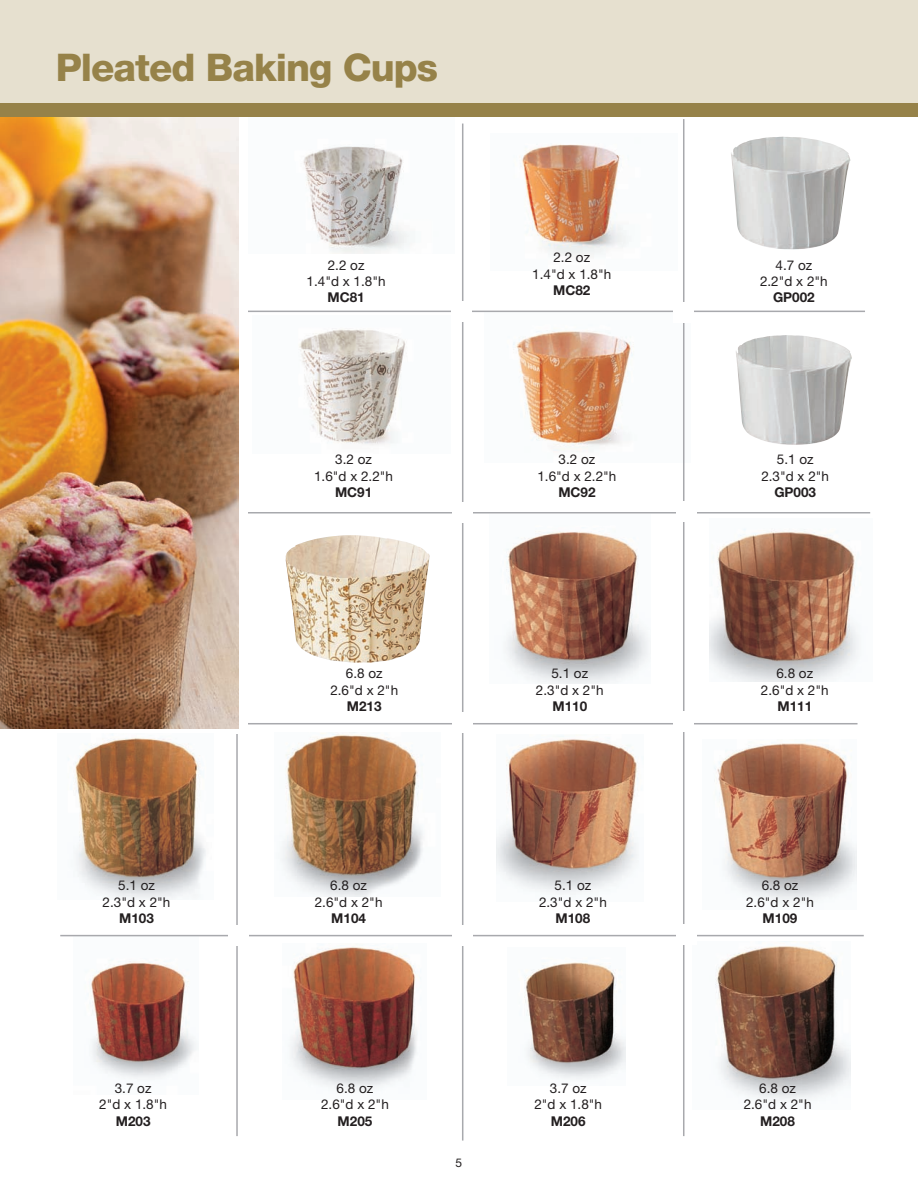
<style>
.page{position:relative;width:918px;height:1188px;background:#fff}
.page>*{position:absolute;margin:0;border:0;box-sizing:border-box;transform-origin:0 0}
.t1{font:800 38.25px "Helvetica Neue";letter-spacing:-.025em;color:#968249}
.t2{font:13.5px/16.2px "Helvetica Neue";color:#231f20;text-align:center}
.t3{font:700 13.5px "Helvetica Neue";color:#231f20}
.t4{font:12px "Helvetica Neue";color:#231f20}
</style>
<div class="page">
<img style="left:710px;top:529px;width:149px;height:152px">
<img style="left:496px;top:736px;width:142px;height:159px">
<img style="left:714px;top:743px;width:143px;height:160px">
<img style="left:731px;top:137px;width:119px;height:113px">
<img style="left:520px;top:144px;width:108px;height:112px">
<img style="left:484px;top:312px;width:201px;height:151px">
<img style="left:74px;top:936px;width:124px;height:143px">
<img style="left:524px;top:960px;width:101px;height:120px">
<img style="left:68px;top:734px;width:138px;height:165px">
<img style="left:505px;top:531px;width:144px;height:153px">
<img style="left:281px;top:733px;width:142px;height:164px">
<img style="left:290px;top:947px;width:127px;height:143px">
<img style="left:715px;top:946px;width:135px;height:156px">
<img style="left:285px;top:535px;width:145px;height:128px">
<img style="left:248px;top:116px;width:206px;height:138px">
<img style="left:299px;top:328px;width:107px;height:117px">
<img style="left:736px;top:335px;width:116px;height:110px">
<div style="left:0;top:0;width:918px;height:103px;background:#e6e0cf"></div>
<hr style="left:236px;top:724px;width:2px;height:412px;background:#a8a9ad">
<hr style="left:462px;top:124px;width:1px;height:1017px;background:#a8a9ad">
<hr style="left:683px;top:119px;width:1px;height:1017px;background:#a8a9ad">
<hr style="left:60px;top:935px;width:804px;height:1px;background:#a8a9ad">
<hr style="left:54px;top:723px;width:804px;height:1px;background:#a8a9ad">
<hr style="left:239px;top:512px;width:631px;height:2px;background:#a8a9ad">
<hr style="left:239px;top:311px;width:626px;height:1px;background:#a8a9ad">
<div style="left:227px;top:303px;width:20px;height:20px;background:#fff"></div>
<div style="left:674px;top:711px;width:20px;height:21px;background:#fff"></div>
<div style="left:452px;top:712px;width:21px;height:20px;background:#fff"></div>
<div style="left:228px;top:714px;width:20px;height:20px;background:#fff"></div>
<div style="left:227px;top:502px;width:20px;height:20px;background:#fff"></div>
<div style="left:452px;top:925px;width:21px;height:21px;background:#fff"></div>
<div style="left:676px;top:925px;width:20px;height:20px;background:#fff"></div>
<div style="left:228px;top:926px;width:20px;height:20px;background:#fff"></div>
<div style="left:453px;top:503px;width:20px;height:20px;background:#fff"></div>
<div style="left:451px;top:301px;width:21px;height:20px;background:#fff"></div>
<div style="left:676px;top:501px;width:20px;height:21px;background:#fff"></div>
<div style="left:674px;top:303px;width:20px;height:20px;background:#fff"></div>
<img style="left:0;top:116px;width:238px;height:613px">
<div style="left:0;top:103px;width:918px;height:13px;background:#968249"></div>
<h1 class="t1" style="left:56px;top:53px;width:384px">Pleated Baking Cups</h1>
<p class="t2" style="left:103px;top:879px;width:69px">5.1 oz<br>2.3"d x 2"h</p>
<p class="t3" style="left:119px;top:913px;width:36px">M103</p>
<p class="t2" style="left:99px;top:1082px;width:69px">3.7 oz<br>2"d x 1.8"h</p>
<p class="t3" style="left:116px;top:1116px;width:36px">M203</p>
<p class="t2" style="left:307px;top:258px;width:81px">2.2 oz<br>1.4"d x 1.8"h</p>
<p class="t3" style="left:328px;top:293px;width:39px">MC81</p>
<p class="t2" style="left:314px;top:453px;width:81px">3.2 oz<br>1.6"d x 2.2"h</p>
<p class="t3" style="left:335px;top:487px;width:39px">MC91</p>
<p class="t2" style="left:330px;top:667px;width:69px">6.8 oz<br>2.6"d x 2"h</p>
<p class="t3" style="left:347px;top:701px;width:36px">M213</p>
<p class="t2" style="left:315px;top:879px;width:69px">6.8 oz<br>2.6"d x 2"h</p>
<p class="t3" style="left:331px;top:913px;width:36px">M104</p>
<p class="t2" style="left:321px;top:1082px;width:69px">6.8 oz<br>2.6"d x 2"h</p>
<p class="t3" style="left:338px;top:1116px;width:36px">M205</p>
<p class="t4" style="left:456px;top:1158px;width:8px">5</p>
<p class="t2" style="left:532px;top:251px;width:81px">2.2 oz<br>1.4"d x 1.8"h</p>
<p class="t3" style="left:553px;top:285px;width:39px">MC82</p>
<p class="t2" style="left:537px;top:453px;width:81px">3.2 oz<br>1.6"d x 2.2"h</p>
<p class="t3" style="left:558px;top:487px;width:39px">MC92</p>
<p class="t2" style="left:536px;top:667px;width:69px">5.1 oz<br>2.3"d x 2"h</p>
<p class="t3" style="left:552px;top:701px;width:36px">M110</p>
<p class="t2" style="left:539px;top:879px;width:69px">5.1 oz<br>2.3"d x 2"h</p>
<p class="t3" style="left:556px;top:913px;width:36px">M108</p>
<p class="t2" style="left:534px;top:1082px;width:69px">3.7 oz<br>2"d x 1.8"h</p>
<p class="t3" style="left:551px;top:1116px;width:36px">M206</p>
<p class="t2" style="left:760px;top:258px;width:69px">4.7 oz<br>2.2"d x 2"h</p>
<p class="t3" style="left:773px;top:293px;width:43px">GP002</p>
<p class="t2" style="left:761px;top:453px;width:69px">5.1 oz<br>2.3"d x 2"h</p>
<p class="t3" style="left:774px;top:487px;width:43px">GP003</p>
<p class="t2" style="left:761px;top:667px;width:69px">6.8 oz<br>2.6"d x 2"h</p>
<p class="t3" style="left:777px;top:701px;width:36px">M111</p>
<p class="t2" style="left:746px;top:879px;width:69px">6.8 oz<br>2.6"d x 2"h</p>
<p class="t3" style="left:763px;top:913px;width:36px">M109</p>
<p class="t2" style="left:744px;top:1082px;width:69px">6.8 oz<br>2.6"d x 2"h</p>
<p class="t3" style="left:760px;top:1116px;width:36px">M208</p>
</div>
